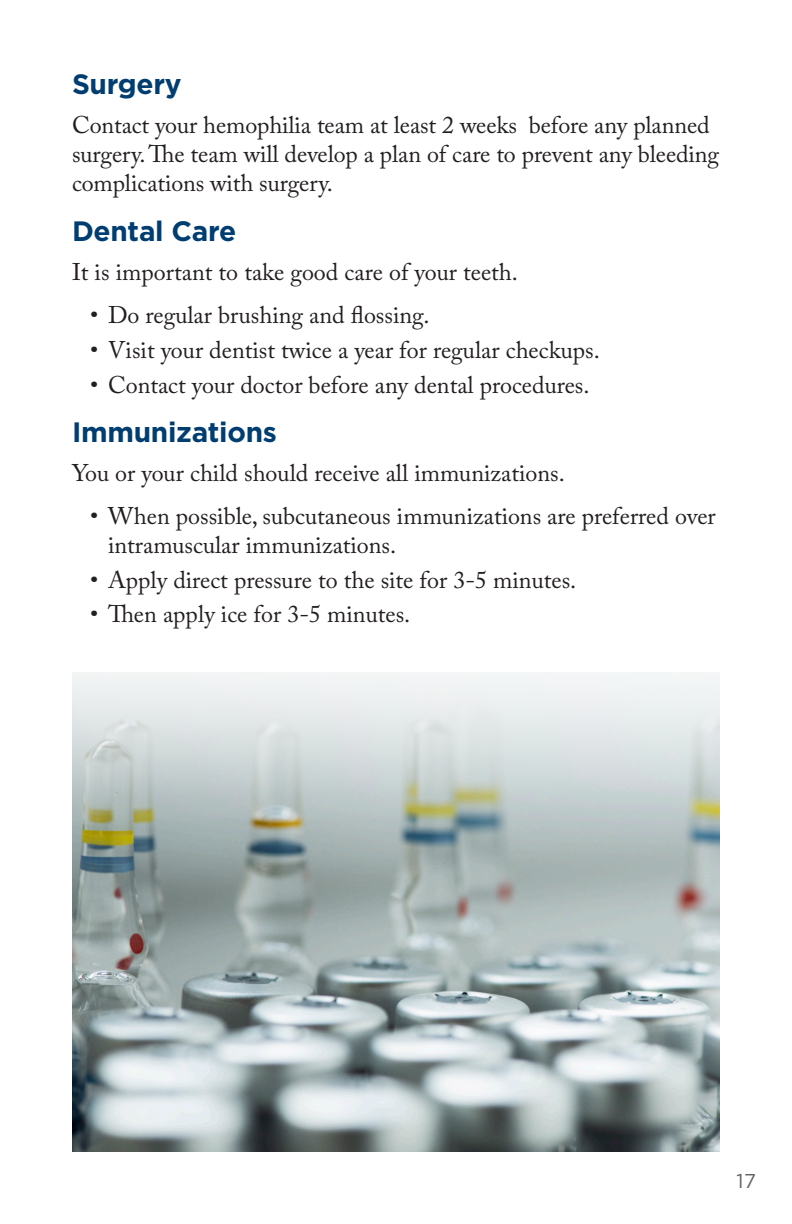
<style>
.page{position:relative;width:792px;height:1224px;background:#fff}
.page>*{position:absolute;margin:0;border:0;box-sizing:border-box;transform-origin:0 0}
.Header_2{font:700 28px "Gotham";letter-spacing:-.01em;color:#003d71}
.Body_Copy{font:24px/28.8px "Adobe Caslon Pro";color:#231f20}
.t1{font:20px "Gotham";color:#636366}
</style>
<div class="page">
<img style="left:72px;top:672px;width:648px;height:480px">
<p class="Header_2" style="left:72px;top:66px;width:111px">Surgery</p>
<p class="Body_Copy" style="left:72px;top:111px;width:649px">Contact your hemophilia team at least 2 weeks before any planned surgery. The team will develop a plan of care to prevent any bleeding complications with surgery.</p>
<p class="Header_2" style="left:72px;top:213px;width:166px">Dental Care</p>
<p class="Body_Copy" style="left:72px;top:258px;width:447px">It is important to take good care of your teeth.</p>
<p class="Body_Copy" style="left:90px;top:301px;width:341px">• Do regular brushing and flossing.</p>
<p class="Body_Copy" style="left:90px;top:335px;width:511px">• Visit your dentist twice a year for regular checkups.</p>
<p class="Body_Copy" style="left:90px;top:370px;width:501px">• Contact your doctor before any dental procedures.</p>
<p class="Header_2" style="left:72px;top:414px;width:206px">Immunizations</p>
<p class="Body_Copy" style="left:72px;top:459px;width:494px">You or your child should receive all immunizations.</p>
<p class="Body_Copy" style="left:108px;top:502px;width:609px;text-indent:-18px">• When possible, subcutaneous immunizations are preferred over intramuscular immunizations.</p>
<p class="Body_Copy" style="left:90px;top:565px;width:488px">• Apply direct pressure to the site for 3-5 minutes.</p>
<p class="Body_Copy" style="left:90px;top:600px;width:322px">• Then apply ice for 3-5 minutes.</p>
<p class="t1" style="left:737px;top:1168px;width:21px">17</p>
</div>
